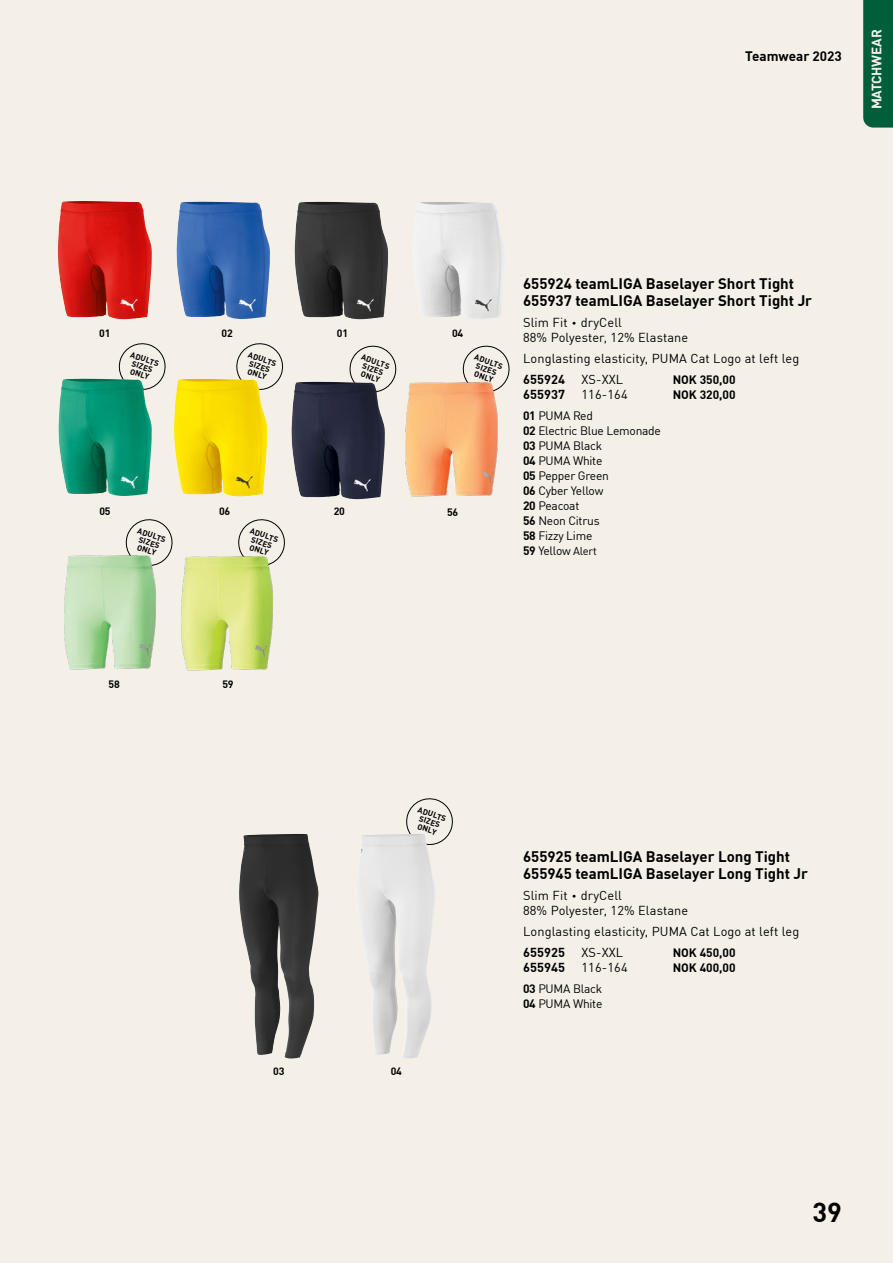
<style>
.page{position:relative;width:893px;height:1263px;background:#f4f0e8}
.page>*{position:absolute;margin:0;border:0;box-sizing:border-box;transform-origin:0 0}
.t1{font:700 27px "FFDI Nfor PUMA";color:#000}
.PRODUKTNAME{font:700 15px/16.5px "FFDI Nfor PUMA";color:#000}
.t2{font:700 13.5px "FFDI Nfor PUMA";color:#000}
.seitliche_kategorien{font:700 13.5px "FFDI Nfor PUMA";letter-spacing:-.015em;color:#f4f0e8}
.INFO__PRICE_AND_SIZE{font:12.75px/15px "FFDI Nfor PUMA";letter-spacing:.01em;color:#000}
.INFO__PRICE_AND_SIZE-2{font:700 12.75px "FFDI Nfor PUMA";letter-spacing:.01em;color:#000}
.COLORS{font:12px/15px "FFDI Nfor PUMA";letter-spacing:-.02em;color:#000}
.INFO__PRICE_AND_SIZE-3{font:700 12px "FFDI Nfor PUMA";color:#000}
.PRODUKTNUMMERN{font:700 10.5px "FFDI Nfor PUMA";letter-spacing:-.02em;color:#000}
.PRODUKTNUMMERN-2{font:700 7.95px/7.9px "FFDI Nfor PUMA";color:#000;text-align:center}
.s1{font-weight:700;font-size:16.5px}
.s2{font-weight:700}
.s3{font-size:11.25px}
</style>
<div class="page">
<img style="left:413px;top:202px;width:90px;height:117px">
<img style="left:295px;top:202px;width:93px;height:117px">
<img style="left:176px;top:201px;width:94px;height:118px">
<img style="left:58px;top:201px;width:94px;height:118px">
<svg style="left:236px;top:343px;width:48px;height:46px"></svg>
<img style="left:174px;top:379px;width:94px;height:118px">
<svg style="left:118px;top:343px;width:48px;height:45px"></svg>
<img style="left:58px;top:378px;width:94px;height:118px">
<svg style="left:125px;top:519px;width:48px;height:34px"></svg>
<img style="left:64px;top:552px;width:106px;height:118px">
<svg style="left:349px;top:345px;width:48px;height:44px"></svg>
<img style="left:291px;top:382px;width:94px;height:117px">
<svg style="left:462px;top:345px;width:48px;height:42px"></svg>
<img style="left:405px;top:380px;width:97px;height:117px">
<svg style="left:238px;top:519px;width:47px;height:34px"></svg>
<img style="left:167px;top:553px;width:116px;height:118px">
<img style="left:239px;top:834px;width:80px;height:224px">
<svg style="left:406px;top:798px;width:47px;height:46px"></svg>
<img style="left:361px;top:834px;width:75px;height:224px">
<div style="left:863px;top:0;width:30px;height:128px;background:#005f3b"></div>
<p class="t2" style="left:745px;top:46px;width:98px">Teamwear 2023</p>
<p class="seitliche_kategorien" style="left:866px;top:109px;width:81px;rotate:-90deg">MATCHWEAR</p>
<p class="PRODUKTNUMMERN" style="left:99px;top:325px;width:13px">01</p>
<p class="PRODUKTNUMMERN" style="left:222px;top:325px;width:13px">02</p>
<p class="PRODUKTNUMMERN" style="left:337px;top:325px;width:13px">01</p>
<p class="PRODUKTNUMMERN" style="left:452px;top:325px;width:13px">04</p>
<p class="PRODUKTNUMMERN-2" style="left:250px;top:350px;width:31px;rotate:19deg">ADULTS<br>SIZES<br>ONLY</p>
<p class="PRODUKTNUMMERN-2" style="left:132px;top:350px;width:31px;rotate:19deg">ADULTS<br>SIZES<br>ONLY</p>
<p class="PRODUKTNUMMERN-2" style="left:363px;top:352px;width:31px;rotate:19deg">ADULTS<br>SIZES<br>ONLY</p>
<p class="PRODUKTNUMMERN-2" style="left:476px;top:352px;width:31px;rotate:19deg">ADULTS<br>SIZES<br>ONLY</p>
<p class="PRODUKTNUMMERN" style="left:99px;top:503px;width:13px">05</p>
<p class="PRODUKTNUMMERN-2" style="left:139px;top:526px;width:31px;rotate:19deg">ADULTS<br>SIZES<br>ONLY</p>
<p class="PRODUKTNUMMERN" style="left:219px;top:503px;width:13px">06</p>
<p class="PRODUKTNUMMERN-2" style="left:252px;top:526px;width:31px;rotate:19deg">ADULTS<br>SIZES<br>ONLY</p>
<p class="PRODUKTNUMMERN" style="left:334px;top:503px;width:13px">20</p>
<p class="PRODUKTNUMMERN" style="left:447px;top:504px;width:13px">56</p>
<p class="PRODUKTNAME" style="left:523px;top:275px;width:291px">655924 teamLIGA Baselayer Short Tight<br>655937 teamLIGA Baselayer Short Tight Jr</p>
<p class="INFO__PRICE_AND_SIZE" style="left:523px;top:314px;width:167px">Slim Fit <span class="s1">·</span> dryCell<br>88% Polyester, 12% Elastane</p>
<p class="INFO__PRICE_AND_SIZE" style="left:523px;top:350px;width:278px">Longlasting elasticity, PUMA Cat Logo at left leg</p>
<p class="INFO__PRICE_AND_SIZE-2" style="left:523px;top:370px;width:44px">655924</p>
<p class="INFO__PRICE_AND_SIZE" style="left:581px;top:371px;width:43px">XS-XXL</p>
<p class="INFO__PRICE_AND_SIZE-3" style="left:673px;top:370px;width:64px">NOK 350,00</p>
<p class="INFO__PRICE_AND_SIZE-2" style="left:523px;top:385px;width:44px">655937</p>
<p class="INFO__PRICE_AND_SIZE" style="left:581px;top:386px;width:48px">116-164</p>
<p class="INFO__PRICE_AND_SIZE-3" style="left:673px;top:385px;width:64px">NOK 320,00</p>
<p class="COLORS" style="left:523px;top:407px;width:139px"><span class="s2">01</span> PUMA Red<br><span class="s2">02</span> Electric Blue Lemonade<br><span class="s2">03</span> PUMA Black<br><span class="s2">04</span> PUMA White<br><span class="s2">05</span> Pepper Green<br><span class="s2">06</span> Cyber Yellow<br><span class="s2">20</span> Peacoat<br><span class="s2">56</span> Neon Citrus<br><span class="s2">58</span> Fizzy Lime<br><span class="s2">59</span> Yellow <span class="s3">Alert</span></p>
<p class="PRODUKTNUMMERN" style="left:109px;top:676px;width:13px">58</p>
<p class="PRODUKTNUMMERN" style="left:222px;top:676px;width:13px">59</p>
<p class="PRODUKTNUMMERN-2" style="left:420px;top:805px;width:31px;rotate:19deg">ADULTS<br>SIZES<br>ONLY</p>
<p class="PRODUKTNUMMERN" style="left:273px;top:1063px;width:13px">03</p>
<p class="PRODUKTNUMMERN" style="left:391px;top:1063px;width:13px">04</p>
<p class="PRODUKTNAME" style="left:523px;top:847px;width:287px">655925 teamLIGA Baselayer Long Tight<br>655945 teamLIGA Baselayer Long Tight Jr</p>
<p class="INFO__PRICE_AND_SIZE" style="left:523px;top:887px;width:167px">Slim Fit <span class="s1">·</span> dryCell<br>88% Polyester, 12% Elastane</p>
<p class="INFO__PRICE_AND_SIZE" style="left:523px;top:923px;width:278px">Longlasting elasticity, PUMA Cat Logo at left leg</p>
<p class="INFO__PRICE_AND_SIZE-2" style="left:523px;top:942px;width:44px">655925</p>
<p class="INFO__PRICE_AND_SIZE" style="left:581px;top:944px;width:43px">XS-XXL</p>
<p class="INFO__PRICE_AND_SIZE-3" style="left:673px;top:943px;width:64px">NOK 450,00</p>
<p class="INFO__PRICE_AND_SIZE-2" style="left:523px;top:957px;width:44px">655945</p>
<p class="INFO__PRICE_AND_SIZE" style="left:581px;top:959px;width:48px">116-164</p>
<p class="INFO__PRICE_AND_SIZE-3" style="left:673px;top:958px;width:64px">NOK 400,00</p>
<p class="COLORS" style="left:523px;top:980px;width:81px"><span class="s2">03</span> PUMA Black<br><span class="s2">04</span> PUMA White</p>
<h1 class="t1" style="left:813px;top:1191px;width:31px">39</h1>
</div>
